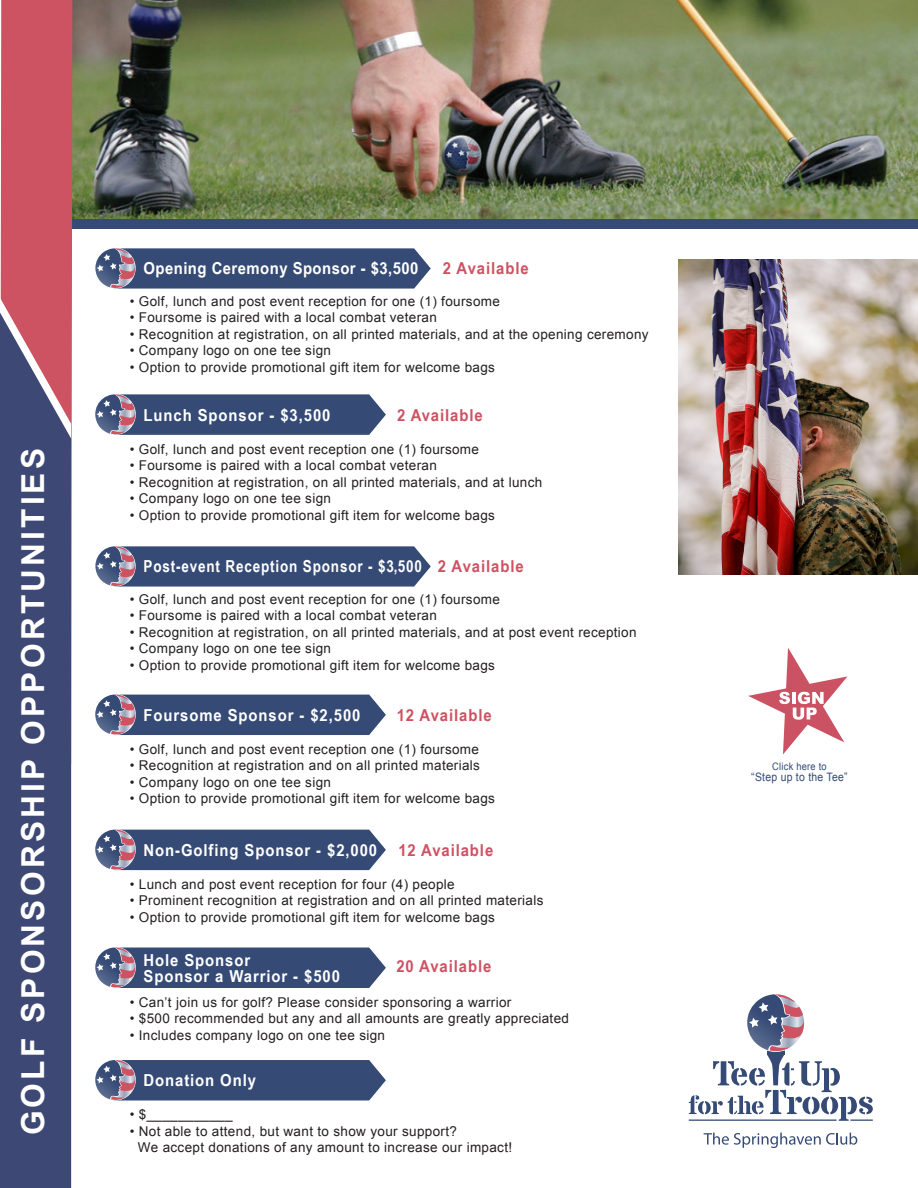
<style>
.page{position:relative;width:918px;height:1188px;background:#fff}
.page>*{position:absolute;margin:0;border:0;box-sizing:border-box;transform-origin:0 0}
.t1{font:700 31.65px "Arial";letter-spacing:.1em;color:#fff}
.t2{font:700 16.5px "Arial Narrow";letter-spacing:.05em;color:#fff;scale:1.1 1}
.t3{font:700 16.5px "Arial Narrow";letter-spacing:.05em;color:#cd5262;scale:1.1 1}
.t4{font:700 16.5px "Arial Narrow";letter-spacing:.05em;color:#fff}
.t5{font:700 16.5px "Arial Narrow";letter-spacing:.025em;color:#fff;scale:1.1 1}
.t6{font:13.5px "Arial";letter-spacing:.025em;color:#231f20}
.t7{font:11.55px "Arial";letter-spacing:.025em;color:#354a75;scale:.9 1}
.t8{font:10.35px "Arial";letter-spacing:.025em;color:#354a75;scale:.9 1}
.s1{color:#cd5262}
</style>
<div class="page">
<div style="left:71px;top:0;width:847px;height:229px;background:#354a75"></div>
<img style="left:72px;top:0;width:846px;height:218px">
<img style="left:679px;top:259px;width:239px;height:316px">
<div style="left:0;top:0;width:72px;height:764px;background:#cd5262"></div>
<svg style="left:0;top:313px;width:71px;height:875px;background:#484c75"></svg>
<svg style="left:689px;top:994px;width:184px;height:127px"></svg>
<svg style="left:704px;top:1133px;width:153px;height:15px"></svg>
<svg style="left:95px;top:248px;width:336px;height:41px;background:#47587f"></svg>
<svg style="left:95px;top:394px;width:291px;height:41px;background:#485980"></svg>
<svg style="left:95px;top:694px;width:291px;height:41px;background:#485980"></svg>
<svg style="left:95px;top:829px;width:291px;height:41px;background:#495980"></svg>
<svg style="left:95px;top:1060px;width:291px;height:40px;background:#46577e"></svg>
<svg style="left:95px;top:947px;width:291px;height:41px;background:#485980"></svg>
<svg style="left:95px;top:546px;width:336px;height:41px;background:#47587f"></svg>
<svg style="left:748px;top:648px;width:100px;height:107px"></svg>
<p class="t1" style="left:12px;top:1135px;width:689px;rotate:-90deg">GOLF SPONSORSHIP OPPORTUNITIES</p>
<p class="t5" style="left:144px;top:256px;width:252px">Opening Ceremony Sponsor - $3,500</p>
<p class="t3" style="left:443px;top:256px;width:79px">2 Available</p>
<p class="t6" style="left:130px;top:292px;width:372px">• Golf, lunch and post event reception for one (1) foursome</p>
<p class="t6" style="left:130px;top:309px;width:309px">• Foursome is paired with a local combat veteran</p>
<p class="t6" style="left:130px;top:325px;width:520px">• Recognition at registration, on all printed materials, and at the opening ceremony</p>
<p class="t6" style="left:130px;top:342px;width:203px">• Company logo on one tee sign</p>
<p class="t6" style="left:130px;top:358px;width:367px">• Option to provide promotional gift item for welcome bags</p>
<p class="t2" style="left:144px;top:402px;width:171px">Lunch Sponsor - $3,500</p>
<p class="t3" style="left:397px;top:402px;width:79px">2 Available</p>
<p class="t6" style="left:130px;top:440px;width:351px">• Golf, lunch and post event reception one (1) foursome</p>
<p class="t6" style="left:130px;top:457px;width:309px">• Foursome is paired with a local combat veteran</p>
<p class="t6" style="left:130px;top:473px;width:414px">• Recognition at registration, on all printed materials, and at lunch</p>
<p class="t6" style="left:130px;top:490px;width:203px">• Company logo on one tee sign</p>
<p class="t6" style="left:130px;top:506px;width:367px">• Option to provide promotional gift item for welcome bags</p>
<p class="t4" style="left:144px;top:554px;width:382px">Post-event Reception Sponsor - $3,500 <span class="s1">2 Available</span></p>
<p class="t6" style="left:130px;top:590px;width:372px">• Golf, lunch and post event reception for one (1) foursome</p>
<p class="t6" style="left:130px;top:607px;width:309px">• Foursome is paired with a local combat veteran</p>
<p class="t6" style="left:130px;top:623px;width:508px">• Recognition at registration, on all printed materials, and at post event reception</p>
<p class="t6" style="left:130px;top:640px;width:203px">• Company logo on one tee sign</p>
<p class="t6" style="left:130px;top:656px;width:367px">• Option to provide promotional gift item for welcome bags</p>
<p class="t2" style="left:144px;top:702px;width:199px">Foursome Sponsor - $2,500</p>
<p class="t3" style="left:397px;top:702px;width:88px">12 Available</p>
<p class="t6" style="left:130px;top:740px;width:351px">• Golf, lunch and post event reception one (1) foursome</p>
<p class="t6" style="left:130px;top:757px;width:352px">• Recognition at registration and on all printed materials</p>
<p class="t6" style="left:130px;top:773px;width:203px">• Company logo on one tee sign</p>
<p class="t6" style="left:130px;top:790px;width:367px">• Option to provide promotional gift item for welcome bags</p>
<p class="t2" style="left:144px;top:838px;width:214px">Non-Golfing Sponsor - $2,000</p>
<p class="t3" style="left:398px;top:838px;width:88px">12 Available</p>
<p class="t6" style="left:130px;top:875px;width:327px">• Lunch and post event reception for four (4) people</p>
<p class="t6" style="left:130px;top:892px;width:415px">• Prominent recognition at registration and on all printed materials</p>
<p class="t6" style="left:130px;top:908px;width:367px">• Option to provide promotional gift item for welcome bags</p>
<p class="t2" style="left:144px;top:948px;width:99px">Hole Sponsor</p>
<p class="t2" style="left:144px;top:964px;width:180px">Sponsor a Warrior - $500</p>
<p class="t3" style="left:396px;top:954px;width:88px">20 Available</p>
<p class="t6" style="left:130px;top:993px;width:383px">• Can’t join us for golf? Please consider sponsoring a warrior</p>
<p class="t6" style="left:130px;top:1010px;width:441px">• $500 recommended but any and all amounts are greatly appreciated</p>
<p class="t6" style="left:130px;top:1026px;width:257px">• Includes company logo on one tee sign</p>
<p class="t2" style="left:144px;top:1068px;width:104px">Donation Only</p>
<p class="t6" style="left:130px;top:1106px;width:104px">• $___________</p>
<p class="t6" style="left:130px;top:1122px;width:329px">• Not able to attend, but want to show your support?</p>
<p class="t6" style="left:138px;top:1139px;width:376px">We accept donations of any amount to increase our impact!</p>
<p class="t8" style="left:772px;top:759px;width:62px">Click here to</p>
<p class="t7" style="left:751px;top:770px;width:109px">“Step up to the Tee”</p>
</div>
